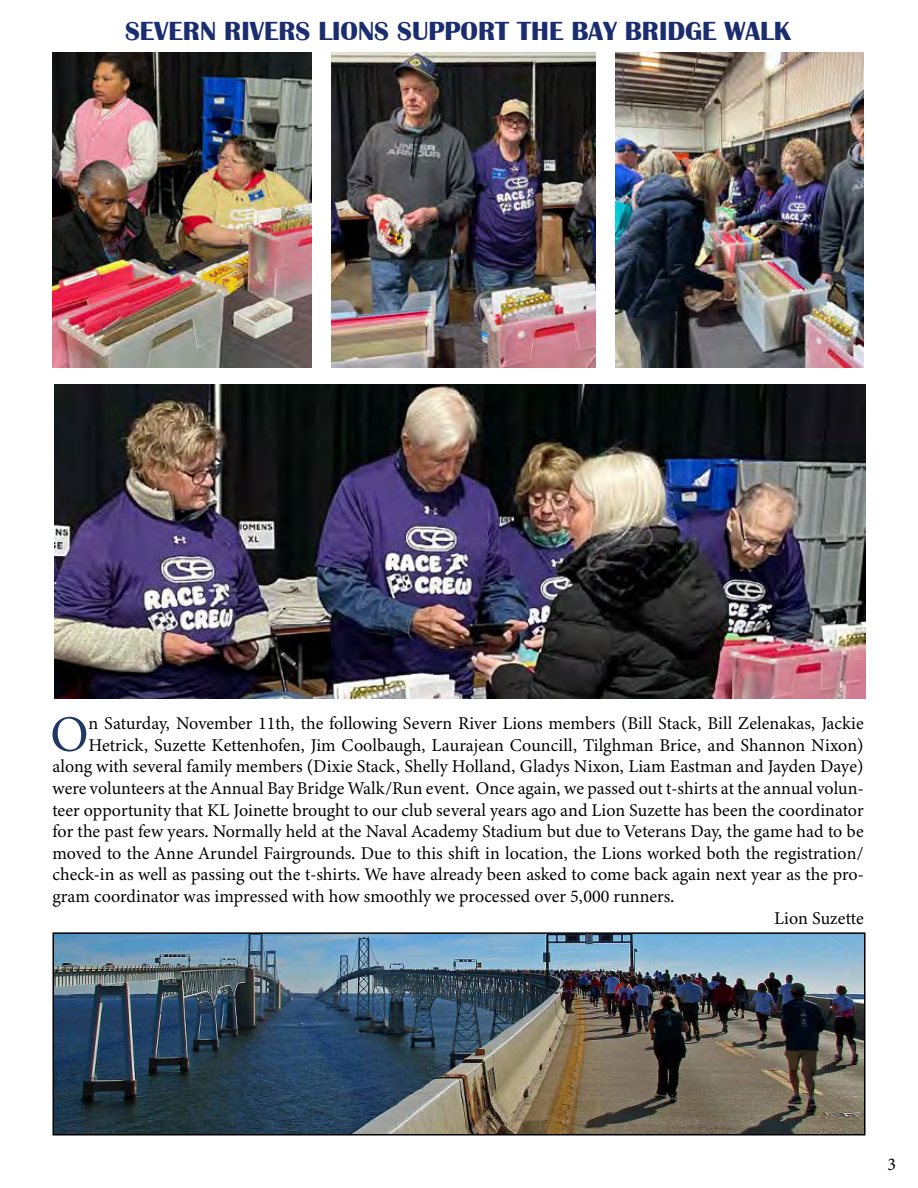
<style>
.page{position:relative;width:918px;height:1188px;background:#fff}
.page>*{position:absolute;margin:0;border:0;box-sizing:border-box;transform-origin:0 0}
.t1{font:51.3px "Minion Variable Concept";color:#1f3864}
.t2{font:700 27px "Britannic";color:#1a2d6f}
.t3{font:18px "Minion Variable Concept";color:#000}
.t4{font:18px "Minion Pro";color:#000}
</style>
<div class="page">
<img style="left:55px;top:935px;width:808px;height:198px">
<div style="left:52px;top:932px;width:814px;height:204px;border:2px solid #000"></div>
<img style="left:54px;top:385px;width:812px;height:314px">
<img style="left:52px;top:52px;width:259px;height:315px">
<img style="left:616px;top:52px;width:248px;height:315px">
<img style="left:331px;top:52px;width:265px;height:315px">
<h2 class="t2" style="left:125px;top:16px;width:668px">SEVERN RIVERS LIONS SUPPORT THE BAY BRIDGE WALK</h2>
<h1 class="t1" style="left:50px;top:698px;width:40px">O</h1>
<p class="t3" style="left:89px;top:711px;width:777px">n Saturday, November 11th, the following Severn River Lions members (Bill Stack, Bill Zelenakas, Jackie</p>
<p class="t3" style="left:89px;top:732px;width:777px">Hetrick, Suzette Kettenhofen, Jim Coolbaugh, Laurajean Councill, Tilghman Brice, and Shannon Nixon)</p>
<p class="t3" style="left:53px;top:754px;width:813px">along with several family members (Dixie Stack, Shelly Holland, Gladys Nixon, Liam Eastman and Jayden Daye)</p>
<p class="t3" style="left:53px;top:776px;width:813px">were volunteers at the Annual Bay Bridge Walk/Run event. Once again, we passed out t-shirts at the annual volun-</p>
<p class="t3" style="left:53px;top:797px;width:813px">teer opportunity that KL Joinette brought to our club several years ago and Lion Suzette has been the coordinator</p>
<p class="t3" style="left:53px;top:819px;width:813px">for the past few years. Normally held at the Naval Academy Stadium but due to Veterans Day, the game had to be</p>
<p class="t3" style="left:53px;top:840px;width:813px">moved to the Anne Arundel Fairgrounds. Due to this shift in location, the Lions worked both the registration/</p>
<p class="t3" style="left:53px;top:862px;width:813px">check-in as well as passing out the t-shirts. We have already been asked to come back again next year as the pro-</p>
<p class="t3" style="left:53px;top:884px;width:623px">gram coordinator was impressed with how smoothly we processed over 5,000 runners.</p>
<p class="t3" style="left:774px;top:905px;width:91px">Lion Suzette</p>
<p class="t4" style="left:887px;top:1152px;width:10px">3</p>
</div>
